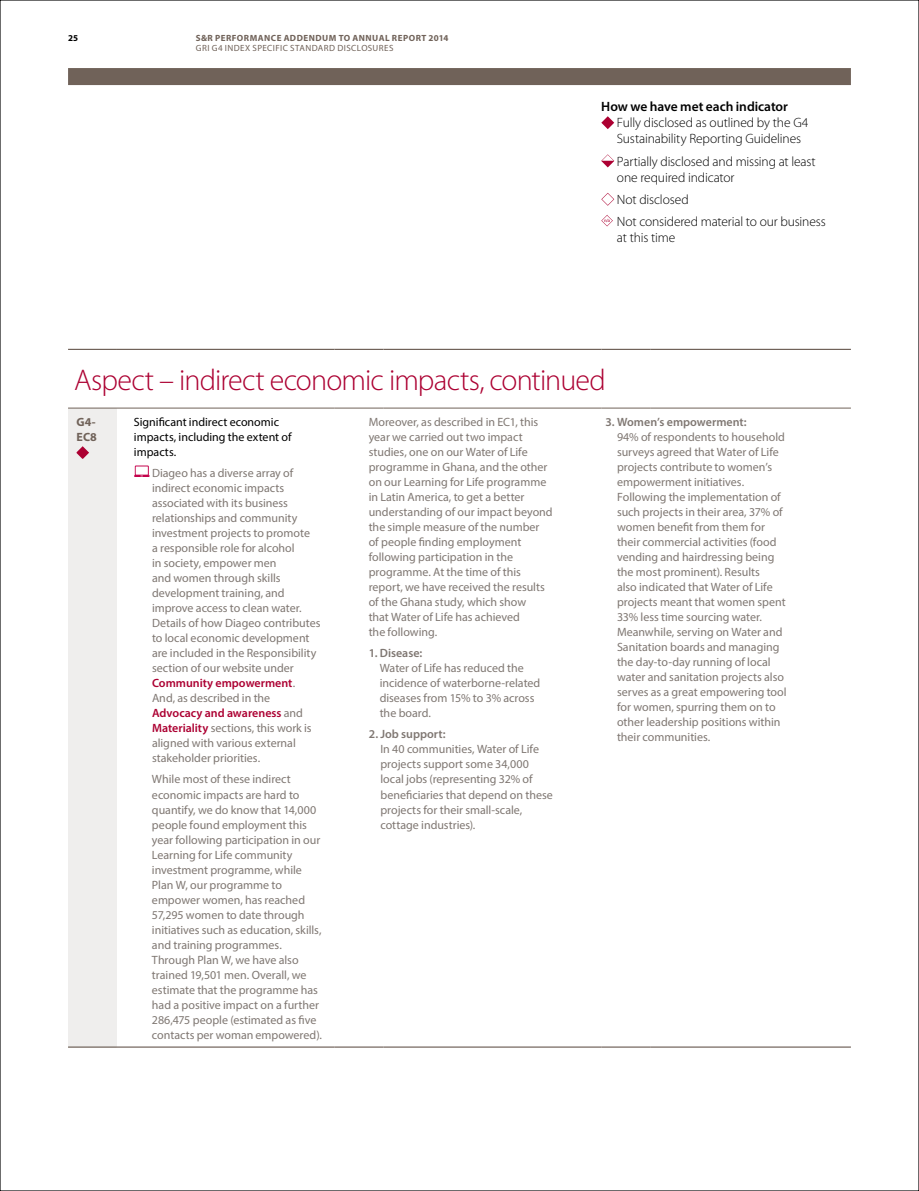
<style>
.page{position:relative;width:919px;height:1191px;background:#fff}
.page>*{position:absolute;margin:0;border:0;box-sizing:border-box;transform-origin:0 0}
.t1{font:300 30px "Myriad Pro";letter-spacing:-.025em;color:#ac0032}
.t2{font:300 13.5px/16px "Myriad Pro";letter-spacing:-.01em;color:#000}
.t3{font:600 13.5px "Myriad Pro";letter-spacing:-.005em;color:#000}
.t4{font:12px/15px "Myriad Pro";letter-spacing:-.005em;color:#7f7772}
.t5{font:12px/15px "Myriad Pro";color:#000}
.t6{font:600 12px "Myriad Pro";color:#7f7772}
.t7{font:700 12px/15px "Myriad Pro";color:#706259}
.t8{font:700 9px "Myriad Pro";letter-spacing:.055em;color:#706259}
.t9{font:9px "Myriad Pro";letter-spacing:.045em;color:#706259}
.t10{font:700 9px "Myriad Pro";color:#000}
.t11{font:4.8px "Myriad Pro";color:#ac0032}
.s1{font-weight:600;color:#ac0032}
</style>
<div class="page">
<div style="left:68px;top:68px;width:782px;height:17px;background:#706259"></div>
<svg style="left:601px;top:116px;width:13px;height:13px"></svg>
<svg style="left:601px;top:154px;width:13px;height:13px"></svg>
<svg style="left:601px;top:193px;width:13px;height:13px"></svg>
<svg style="left:601px;top:215px;width:11px;height:11px"></svg>
<div style="left:68px;top:408px;width:49px;height:639px;background:#efeeed"></div>
<hr style="left:68px;top:349px;width:49px;height:1px;background:#706259">
<hr style="left:117px;top:349px;width:217px;height:1px;background:#706259">
<hr style="left:334px;top:349px;width:49px;height:1px;background:#706259">
<hr style="left:383px;top:349px;width:218px;height:1px;background:#706259">
<hr style="left:601px;top:349px;width:49px;height:1px;background:#706259">
<hr style="left:650px;top:349px;width:200px;height:1px;background:#706259">
<hr style="left:68px;top:408px;width:49px;height:1px;background:#706259">
<hr style="left:117px;top:408px;width:217px;height:1px;background:#706259">
<hr style="left:334px;top:408px;width:49px;height:1px;background:#706259">
<hr style="left:383px;top:408px;width:218px;height:1px;background:#706259">
<hr style="left:601px;top:408px;width:49px;height:1px;background:#706259">
<hr style="left:650px;top:408px;width:200px;height:1px;background:#706259">
<hr style="left:68px;top:1046px;width:49px;height:1px;background:#706259">
<hr style="left:117px;top:1046px;width:217px;height:1px;background:#706259">
<hr style="left:334px;top:1046px;width:49px;height:1px;background:#706259">
<hr style="left:383px;top:1046px;width:218px;height:1px;background:#706259">
<hr style="left:601px;top:1046px;width:49px;height:1px;background:#706259">
<hr style="left:650px;top:1046px;width:200px;height:1px;background:#706259">
<svg style="left:77px;top:446px;width:12px;height:13px"></svg>
<svg style="left:134px;top:465px;width:16px;height:12px"></svg>
<p class="t10" style="left:68px;top:32px;width:12px">25</p>
<p class="t8" style="left:196px;top:32px;width:254px">S&amp;R PERFORMANCE ADDENDUM TO ANNUAL REPORT 2014</p>
<p class="t9" style="left:196px;top:43px;width:199px">GRI G4 INDEX SPECIFIC STANDARD DISCLOSURES</p>
<p class="t3" style="left:601px;top:98px;width:188px">How we have met each indicator</p>
<p class="t2" style="left:617px;top:115px;width:193px">Fully disclosed as outlined by the G4<br>Sustainability Reporting Guidelines</p>
<p class="t2" style="left:617px;top:153px;width:200px">Partially disclosed and missing at least one required indicator</p>
<p class="t2" style="left:617px;top:191px;width:73px">Not disclosed</p>
<p class="t11" style="left:604px;top:217px;width:8px">n/a</p>
<p class="t2" style="left:617px;top:214px;width:210px">Not considered material to our business at this time</p>
<h1 class="t1" style="left:74px;top:363px;width:533px">Aspect – indirect economic impacts, continued</h1>
<p class="t7" style="left:77px;top:414px;width:22px">G4-<br>EC8</p>
<p class="t5" style="left:134px;top:414px;width:159px">Significant indirect economic impacts, including the extent of impacts.</p>
<p class="t4" style="left:152px;top:465px;width:170px">Diageo has a diverse array of indirect economic impacts associated with its business relationships and community investment projects to promote<br>a responsible role for alcohol<br>in society, empower men<br>and women through skills development training, and improve access to clean water.<br>Details of how Diageo contributes to local economic development are included in the Responsibility section of our website under<br><span class="s1">Community empowerment</span>.<br>And, as described in the<br><span class="s1">Advocacy and awareness</span> and<br><span class="s1">Materiality</span> sections, this work is aligned with various external stakeholder priorities.</p>
<p class="t4" style="left:152px;top:771px;width:171px">While most of these indirect economic impacts are hard to quantify, we do know that 14,000 people found employment this year following participation in our<br>Learning for Life community investment programme, while<br>Plan W, our programme to empower women, has reached<br>57,295 women to date through initiatives such as education, skills, and training programmes.<br>Through Plan W, we have also trained 19,501 men. Overall, we estimate that the programme has had a positive impact on a further<br>286,475 people (estimated as five contacts per woman empowered).</p>
<p class="t4" style="left:369px;top:414px;width:185px">Moreover, as described in EC1, this year we carried out two impact studies, one on our Water of Life programme in Ghana, and the other on our Learning for Life programme in Latin America, to get a better understanding of our impact beyond the simple measure of the number<br>of people finding employment following participation in the programme. At the time of this report, we have received the results of the Ghana study, which show<br>that Water of Life has achieved<br>the following.</p>
<p class="t6" style="left:369px;top:645px;width:55px">1. Disease:</p>
<p class="t4" style="left:380px;top:660px;width:162px">Water of Life has reduced the incidence of waterborne-related diseases from 15% to 3% across the board.</p>
<p class="t6" style="left:369px;top:727px;width:78px">2. Job support:</p>
<p class="t4" style="left:380px;top:741px;width:174px">In 40 communities, Water of Life projects support some 34,000 local jobs (representing 32% of beneficiaries that depend on these projects for their small-scale, cottage industries).</p>
<p class="t6" style="left:605px;top:414px;width:143px">3. Women’s empowerment:</p>
<p class="t4" style="left:617px;top:429px;width:171px">94% of respondents to household surveys agreed that Water of Life projects contribute to women’s empowerment initiatives.<br>Following the implementation of such projects in their area, 37% of women benefit from them for their commercial activities (food vending and hairdressing being the most prominent). Results<br>also indicated that Water of Life projects meant that women spent<br>33% less time sourcing water.<br>Meanwhile, serving on Water and<br>Sanitation boards and managing the day-to-day running of local water and sanitation projects also serves as a great empowering tool for women, spurring them on to other leadership positions within their communities.</p>
</div>
